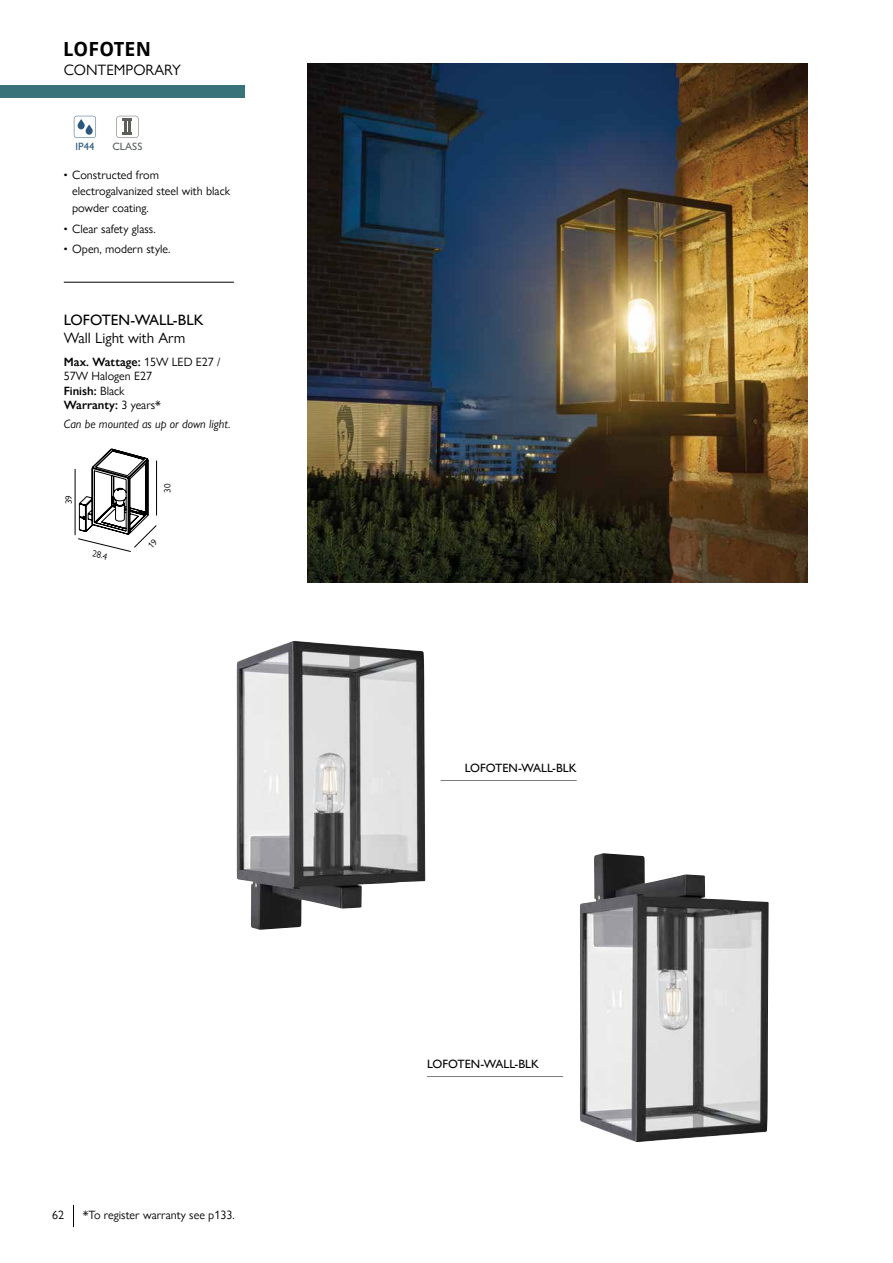
<style>
.page{position:relative;width:893px;height:1263px;background:#fff}
.page>*{position:absolute;margin:0;border:0;box-sizing:border-box;transform-origin:0 0}
.t1{font:700 19.5px "Droid Sans";letter-spacing:.01em;color:#000}
.t2{font:15px "Gill Sans Nova";color:#000}
.t3{font:500 15px "Gill Sans Nova";color:#000}
.t4{font:12px/14.4px "Gill Sans Nova";color:#000}
.t5{font:500 12px "Gill Sans Nova";color:#000}
.t6{font:italic 12px "Gill Sans Nova";color:#000}
.t7{font:500 10.65px "Gill Sans Nova";letter-spacing:.005em;color:#5b605b}
.t8{font:500 10.65px "Gill Sans Nova";color:#2b587c}
.t9{font:9px "Gill Sans Nova";color:#000}
.s1{font-weight:600}
</style>
<div class="page">
<div style="left:0;top:85px;width:244px;height:13px;background:#39737a"></div>
<svg style="left:73px;top:1205px;width:1px;height:22px"></svg>
<img style="left:237px;top:641px;width:188px;height:289px">
<img style="left:580px;top:853px;width:189px;height:289px">
<hr style="left:75px;top:469px;width:1px;height:66px;background:#000">
<hr style="left:64px;top:282px;width:170px;height:1px;background:#000">
<svg style="left:74px;top:116px;width:22px;height:22px"></svg>
<svg style="left:116px;top:116px;width:23px;height:22px"></svg>
<img style="left:307px;top:64px;width:501px;height:518px">
<hr style="left:441px;top:780px;width:136px;height:1px;background:#7e7c7f">
<hr style="left:427px;top:1076px;width:136px;height:1px;background:#7e7c7f">
<svg style="left:78px;top:449px;width:80px;height:103px"></svg>
<h1 class="t1" style="left:63px;top:36px;width:89px">LOFOTEN</h1>
<p class="t2" style="left:64px;top:60px;width:119px">CONTEMPORARY</p>
<p class="t8" style="left:76px;top:140px;width:20px">IP44</p>
<p class="t7" style="left:112px;top:140px;width:32px">CLASS</p>
<p class="t4" style="left:72px;top:166px;width:159px;line-height:16.5px;text-indent:-9px">• Constructed from electrogalvanized steel with black powder coating.</p>
<p class="t4" style="left:64px;top:221px;width:94px">• Clear safety glass.</p>
<p class="t4" style="left:64px;top:242px;width:108px">• Open, modern style.</p>
<p class="t3" style="left:64px;top:311px;width:141px">LOFOTEN-WALL-BLK</p>
<p class="t2" style="left:64px;top:329px;width:123px">Wall Light with Arm</p>
<p class="t4" style="left:64px;top:354px;width:158px"><span class="s1">Max. Wattage:</span> 15W LED E27 /<br>57W Halogen E27<br><span class="s1">Finish:</span> Black<br><span class="s1">Warranty:</span> 3 years*</p>
<p class="t6" style="left:64px;top:416px;width:168px">Can be mounted as up or down light.</p>
<p class="t9" style="left:63px;top:504px;width:10px;rotate:-90deg">39</p>
<p class="t9" style="left:94px;top:548px;width:17px;rotate:13deg">28.4</p>
<p class="t9" style="left:162px;top:492px;width:10px;rotate:-90deg">30</p>
<p class="t4" style="left:52px;top:1207px;width:13px">62</p>
<p class="t4" style="left:83px;top:1207px;width:153px">*To register warranty see p133.</p>
<p class="t5" style="left:465px;top:760px;width:113px">LOFOTEN-WALL-BLK</p>
<p class="t5" style="left:427px;top:1056px;width:113px">LOFOTEN-WALL-BLK</p>
</div>
